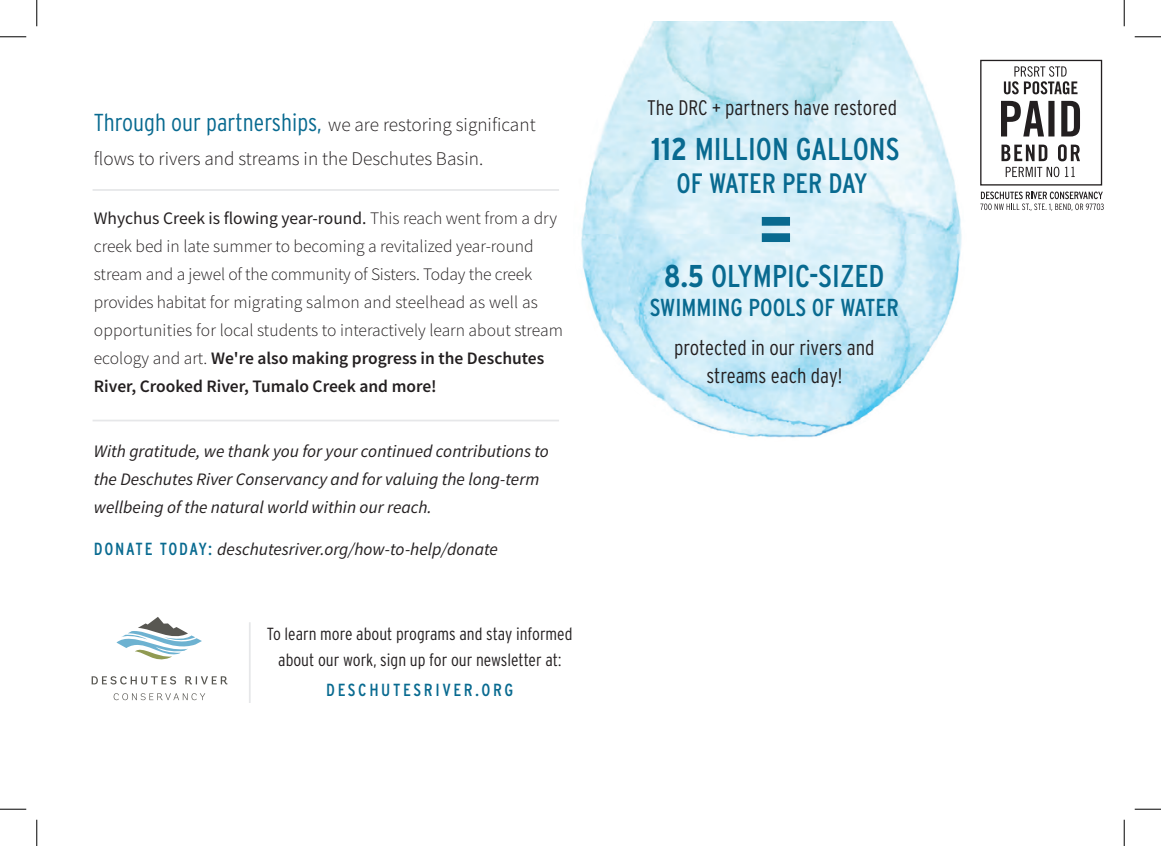
<style>
.page{position:relative;width:1161px;height:846px;background:#fff}
.page>*{position:absolute;margin:0;border:0;box-sizing:border-box;transform-origin:0 0}
.t1{font:700 70px "Interstate Condensed";color:#086a90}
.t2{font:31.5px "Interstate Condensed";color:#086a90}
.t3{font:28px "Interstate Condensed";color:#086a90}
.t4{font:24.5px "Interstate Condensed";color:#086a90}
.t5{font:300 condensed 21px/28px "Interstate";color:#231f20;text-align:center}
.t6{font:300 19.25px/33.2px "Source Sans Pro";color:#231f20}
.t7{font:300 17.5px/28px "Source Sans Pro";color:#231f20}
.t8{font:italic 17.5px/28px "Source Sans Pro";color:#231f20}
.t9{font:300 17.5px/26.2px "Interstate Condensed";color:#231f20;text-align:center}
.t10{font:17.5px "Interstate Condensed";letter-spacing:.15em;color:#086a90}
.s1{font-family:"Interstate";font-stretch:condensed;font-size:24.5px;color:#086a90}
.s2{font-weight:400}
.s3{font-weight:600}
.s4{font-family:"Interstate Condensed";font-style:normal;color:#086a90}
.s5{font-weight:700}
</style>
<div class="page">
<img style="left:581px;top:21px;width:381px;height:417px">
<div style="left:980px;top:60px;width:121px;height:125px;border:1px solid #231f20"></div>
<svg style="left:1005px;top:167px;width:69px;height:10px"></svg>
<svg style="left:1001px;top:144px;width:78px;height:17px"></svg>
<svg style="left:1001px;top:101px;width:78px;height:35px"></svg>
<svg style="left:1003px;top:66px;width:74px;height:28px"></svg>
<svg style="left:980px;top:191px;width:123px;height:20px"></svg>
<svg style="left:116px;top:617px;width:86px;height:43px"></svg>
<svg style="left:92px;top:676px;width:84px;height:8px"></svg>
<svg style="left:185px;top:676px;width:42px;height:8px"></svg>
<svg style="left:114px;top:693px;width:91px;height:7px"></svg>
<hr style="left:249px;top:622px;width:1px;height:80px;background:#e6e7e9">
<hr style="left:93px;top:189px;width:466px;height:2px;background:#e6e7e9">
<hr style="left:93px;top:419px;width:466px;height:2px;background:#e6e7e9">
<svg style="left:0;top:36px;width:26px;height:1px"></svg>
<svg style="left:1134px;top:36px;width:26px;height:1px"></svg>
<svg style="left:0;top:808px;width:26px;height:1px"></svg>
<svg style="left:1134px;top:808px;width:26px;height:1px"></svg>
<svg style="left:36px;top:0;width:1px;height:26px"></svg>
<svg style="left:36px;top:819px;width:1px;height:26px"></svg>
<svg style="left:1123px;top:0;width:1px;height:26px"></svg>
<svg style="left:1123px;top:819px;width:1px;height:26px"></svg>
<p class="t6" style="left:94px;top:108px;width:443px"><span class="s1">Through our partnerships,</span> we are restoring significant flows to rivers and streams in the Deschutes Basin.</p>
<p class="t7" style="left:94px;top:204px;width:470px"><span class="s2">Whychus Creek is flowing year-round.</span> This reach went from a dry creek bed in late summer to becoming a revitalized year-round stream and a jewel of the community of Sisters. Today the creek provides habitat for migrating salmon and steelhead as well as opportunities for local students to interactively learn about stream ecology and art. <span class="s3">We're also making progress in the Deschutes River, Crooked River, Tumalo Creek and more!</span></p>
<p class="t8" style="left:94px;top:437px;width:456px">With gratitude, we thank you for your continued contributions to the Deschutes River Conservancy and for valuing the long-term wellbeing of the natural world within our reach.</p>
<p class="t8" style="left:94px;top:535px;width:405px"><span class="s4">DONATE TODAY:</span> deschutesriver.org/how-to-help/donate</p>
<p class="t9" style="left:267px;top:620px;width:307px">To learn more about programs and stay informed about our work, sign up for our newsletter at:</p>
<p class="t10" style="left:326px;top:680px;width:189px">DESCHUTESRIVER.ORG</p>
<p class="t5" style="left:647px;top:93px;width:251px">The DRC + partners have restored</p>
<h2 class="t2" style="left:651px;top:131px;width:250px"><span class="s5">112</span> MILLION GALLONS</h2>
<h3 class="t3" style="left:676px;top:168px;width:193px">OF WATER PER DAY</h3>
<h1 class="t1" style="left:757px;top:190px;width:38px">=</h1>
<h2 class="t2" style="left:664px;top:258px;width:222px"><span class="s5">8.5</span> OLYMPIC-SIZED</h2>
<h3 class="t4" style="left:649px;top:294px;width:250px">SWIMMING POOLS OF WATER</h3>
<p class="t5" style="left:674px;top:333px;width:202px">protected in our rivers and streams each day!</p>
</div>
